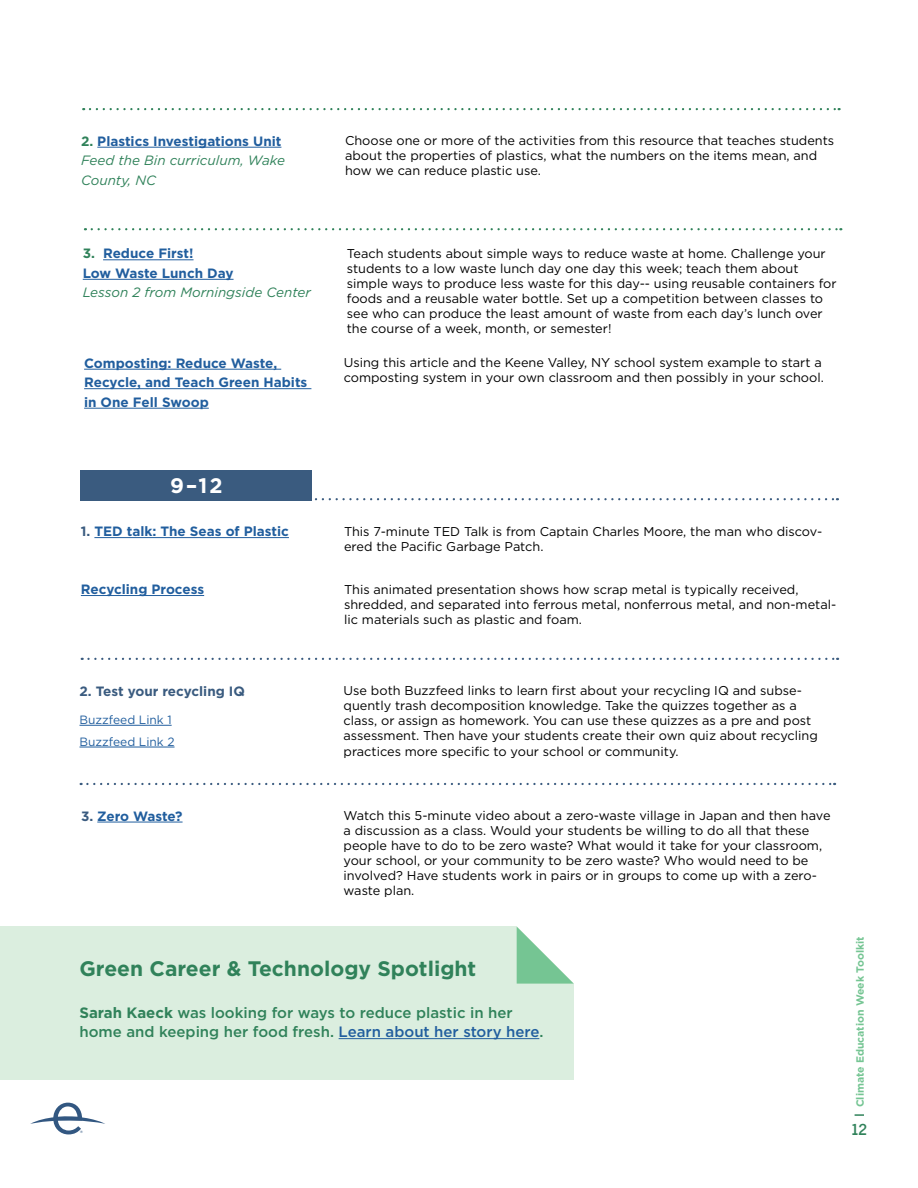
<style>
.page{position:relative;width:918px;height:1188px;background:#fff}
.page>*{position:absolute;margin:0;border:0;box-sizing:border-box;transform-origin:0 0}
.t1{font:700 21px "Gotham";color:#30825a}
.t2{font:700 21px "Gotham";color:#fff}
.t3{font:500 15px/19.5px "Gotham";color:#30825a}
.t4{font:700 15px "News Cycle";color:#30825a}
.t5{font:700 13.5px/19.5px "Gotham";color:#215e9e}
.t6{font:italic 13.5px/19.5px "Gotham";color:#30825a}
.t7{font:700 13.5px "Gotham";color:#3a5b7f}
.t8{font:12.75px/15px "Gotham";color:#000}
.t9{font:12px/21.8px "Gotham";color:#215e9e}
.t10{font:700 10.5px "Gotham";color:#75c593}
.t11{font:700 3.3px "Gotham";color:#325781}
.s1{font-weight:700;font-style:normal}
.s2{font-weight:700;font-style:normal;color:#215e9e}
.s3{color:#30825a}
.s4{color:#3a5b7f}
.s5{font-weight:700}
.s6{color:#215e9e}
</style>
<div class="page">
<svg style="left:30px;top:1103px;width:75px;height:31px"></svg>
<svg style="left:855px;top:1114px;width:9px;height:2px"></svg>
<hr style="left:97px;top:147px;width:184px;height:1px;background:#215e9e">
<svg style="left:90px;top:108px;width:750px;height:2px"></svg>
<hr style="left:103px;top:259px;width:91px;height:1px;background:#215e9e">
<hr style="left:83px;top:279px;width:151px;height:1px;background:#215e9e">
<svg style="left:92px;top:228px;width:749px;height:2px"></svg>
<hr style="left:84px;top:369px;width:197px;height:1px;background:#215e9e">
<hr style="left:84px;top:388px;width:227px;height:1px;background:#215e9e">
<hr style="left:84px;top:408px;width:125px;height:1px;background:#215e9e">
<hr style="left:97px;top:822px;width:86px;height:1px;background:#215e9e">
<svg style="left:81px;top:783px;width:754px;height:2px"></svg>
<hr style="left:80px;top:725px;width:92px;height:1px;background:#215e9e">
<hr style="left:80px;top:747px;width:95px;height:1px;background:#215e9e">
<svg style="left:82px;top:658px;width:756px;height:2px"></svg>
<svg style="left:311px;top:498px;width:527px;height:2px"></svg>
<div style="left:80px;top:470px;width:231px;height:30px;background:#3a5b7f"></div>
<hr style="left:94px;top:537px;width:195px;height:1px;background:#215e9e">
<div style="left:0;top:927px;width:574px;height:153px;background:#dbeedf"></div>
<svg style="left:515px;top:926px;width:59px;height:58px;background:#bbe2ca"></svg>
<hr style="left:339px;top:1038px;width:200px;height:1px;background:#215e9e">
<hr style="left:81px;top:595px;width:123px;height:1px;background:#215e9e">
<p class="t6" style="left:81px;top:131px;width:206px"><span class="s1">2.</span> <span class="s2">Plastics Investigations Unit<br></span>Feed the Bin curriculum, Wake<br>County, NC</p>
<p class="t5" style="left:83px;top:244px;width:152px"><span class="s3">3.</span> Reduce First!<br>Low Waste Lunch Day</p>
<p class="t6" style="left:83px;top:283px;width:230px">Lesson 2 from Morningside Center</p>
<p class="t5" style="left:84px;top:353px;width:225px">Composting: Reduce Waste,<br>Recycle, and Teach Green Habits in One Fell Swoop</p>
<p class="t8" style="left:345px;top:133px;width:491px">Choose one or more of the activities from this resource that teaches students about the properties of plastics, what the numbers on the items mean, and how we can reduce plastic use.</p>
<p class="t8" style="left:347px;top:246px;width:491px">Teach students about simple ways to reduce waste at home. Challenge your students to a low waste lunch day one day this week; teach them about simple ways to produce less waste for this day-- using reusable containers for foods and a reusable water bottle. Set up a competition between classes to see who can produce the least amount of waste from each day’s lunch over the course of a week, month, or semester!</p>
<p class="t8" style="left:344px;top:355px;width:482px">Using this article and the Keene Valley, NY school system example to start a composting system in your own classroom and then possibly in your school.</p>
<h1 class="t2" style="left:170px;top:472px;width:54px">9–12</h1>
<p class="t5" style="left:81px;top:522px;width:210px"><span class="s4">1.</span> TED talk: The Seas of Plastic</p>
<p class="t8" style="left:344px;top:523px;width:480px">This 7-minute TED Talk is from Captain Charles Moore, the man who discov&shy;ered the Pacific Garbage Patch.</p>
<p class="t5" style="left:81px;top:580px;width:125px">Recycling Process</p>
<p class="t8" style="left:344px;top:581px;width:494px">This animated presentation shows how scrap metal is typically received, shredded, and separated into ferrous metal, nonferrous metal, and non-metal&shy;lic materials such as plastic and foam.</p>
<p class="t7" style="left:80px;top:682px;width:167px">2. Test your recycling IQ</p>
<p class="t9" style="left:80px;top:709px;width:97px">Buzzfeed Link 1<br>Buzzfeed Link 2</p>
<p class="t5" style="left:81px;top:806px;width:103px"><span class="s4">3.</span> Zero Waste?</p>
<p class="t8" style="left:344px;top:683px;width:476px">Use both Buzzfeed links to learn first about your recycling IQ and subse&shy;quently trash decomposition knowledge. Take the quizzes together as a class, or assign as homework. You can use these quizzes as a pre and post assessment. Then have your students create their own quiz about recycling</p>
<p class="t8" style="left:344px;top:744px;width:337px">practices more specific to your school or community.</p>
<p class="t8" style="left:344px;top:808px;width:488px">Watch this 5-minute video about a zero-waste village in Japan and then have a discussion as a class. Would your students be willing to do all that these people have to do to be zero waste? What would it take for your classroom, your school, or your community to be zero waste? Who would need to be involved? Have students work in pairs or in groups to come up with a zero&shy;waste plan.</p>
<h1 class="t1" style="left:80px;top:955px;width:398px">Green Career &amp; Technology Spotlight</h1>
<p class="t3" style="left:80px;top:1002px;width:465px"><span class="s5">Sarah Kaeck</span> was looking for ways to reduce plastic in her home and keeping her food fresh. <span class="s6">Learn about her story here</span>.</p>
<p class="t11" style="left:80px;top:1129px;width:4px">®</p>
<p class="t10" style="left:853px;top:1107px;width:172px;rotate:-90deg">Climate Education Week Toolkit</p>
<p class="t4" style="left:852px;top:1116px;width:17px">12</p>
</div>
